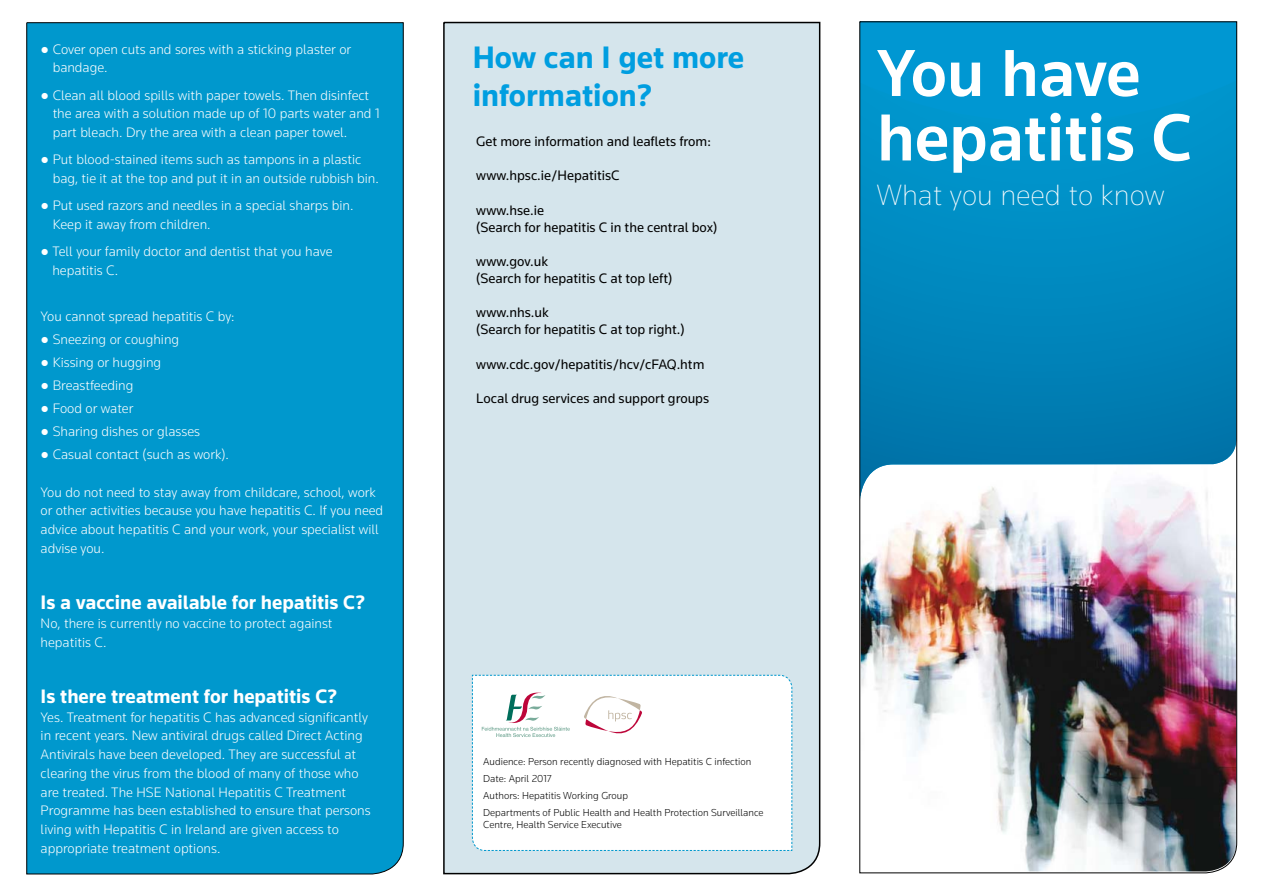
<style>
.page{position:relative;width:1263px;height:893px;background:#fff}
.page>*{position:absolute;margin:0;border:0;box-sizing:border-box;transform-origin:0 0}
.t1{font:500 69px/64.5px "Knowledge";color:#fff}
.t2{font:700 32.25px/38.7px "Knowledge";color:#009ee0}
.t3{font:200 30.45px "Knowledge";color:#fff}
.t4{font:700 20.25px "Knowledge";color:#fff}
.t5{font:300 14.25px/18.8px "Knowledge";color:#fff}
.t6{font:14.25px/17.1px "Knowledge";color:#000}
.t7{font:300 10.5px/16.8px "Knowledge";color:#000}
.s1{font-family:"Arial";font-weight:400}
</style>
<div class="page">
<div style="left:443px;top:21px;width:378px;height:854px;background:#d5e5ec"></div>
<div style="left:26px;top:22px;width:378px;height:853px;background:#0098cd"></div>
<svg style="left:472px;top:674px;width:320px;height:177px"></svg>
<img style="left:859px;top:21px;width:378px;height:853px">
<p class="t5" style="left:53px;top:39px;width:300px;text-indent:-12px"><span class="s1">●</span> Cover open cuts and sores with a sticking plaster or bandage.</p>
<p class="t5" style="left:53px;top:85px;width:328px;text-indent:-12px"><span class="s1">●</span> Clean all blood spills with paper towels. Then disinfect the area with a solution made up of 10 parts water and 1 part bleach. Dry the area with a clean paper towel.</p>
<p class="t5" style="left:53px;top:150px;width:328px;text-indent:-12px"><span class="s1">●</span> Put blood-stained items such as tampons in a plastic bag, tie it at the top and put it in an outside rubbish bin.</p>
<p class="t5" style="left:53px;top:196px;width:302px;text-indent:-12px"><span class="s1">●</span> Put used razors and needles in a special sharps bin.<br>Keep it away from children.</p>
<p class="t5" style="left:52px;top:242px;width:282px;text-indent:-12px"><span class="s1">●</span> Tell your family doctor and dentist that you have hepatitis C.</p>
<p class="t5" style="left:41px;top:307px;width:195px">You cannot spread hepatitis C by:</p>
<p class="t5" style="left:41px;top:330px;width:140px"><span class="s1">●</span> Sneezing or coughing</p>
<p class="t5" style="left:41px;top:353px;width:122px"><span class="s1">●</span> Kissing or hugging</p>
<p class="t5" style="left:41px;top:376px;width:94px"><span class="s1">●</span> Breastfeeding</p>
<p class="t5" style="left:41px;top:399px;width:94px"><span class="s1">●</span> Food or water</p>
<p class="t5" style="left:41px;top:422px;width:161px"><span class="s1">●</span> Sharing dishes or glasses</p>
<p class="t5" style="left:41px;top:445px;width:190px"><span class="s1">●</span> Casual contact (such as work).</p>
<p class="t5" style="left:41px;top:482px;width:344px">You do not need to stay away from childcare, school, work or other activities because you have hepatitis C. If you need advice about hepatitis C and your work, your specialist will advise you.</p>
<h3 class="t4" style="left:41px;top:590px;width:326px">Is a vaccine available for hepatitis C?</h3>
<p class="t5" style="left:41px;top:613px;width:293px">No, there is currently no vaccine to protect against hepatitis C.</p>
<h3 class="t4" style="left:41px;top:684px;width:298px">Is there treatment for hepatitis C?</h3>
<p class="t5" style="left:41px;top:707px;width:332px">Yes. Treatment for hepatitis C has advanced significantly in recent years. New antiviral drugs called Direct Acting Antivirals have been developed. They are successful at clearing the virus from the blood of many of those who are treated. The HSE National Hepatitis C Treatment Programme has been established to ensure that persons living with Hepatitis C in Ireland are given access to appropriate treatment options.</p>
<h2 class="t2" style="left:473px;top:37px;width:273px">How can I get more information?</h2>
<p class="t6" style="left:476px;top:133px;width:236px">Get more information and leaflets from:</p>
<p class="t6" style="left:476px;top:167px;width:145px">www.hpsc.ie/HepatitisC</p>
<p class="t6" style="left:476px;top:201px;width:243px">www.hse.ie<br>(Search for hepatitis C in the central box)</p>
<p class="t6" style="left:476px;top:252px;width:198px">www.gov.uk<br>(Search for hepatitis C at top left)</p>
<p class="t6" style="left:476px;top:304px;width:210px">www.nhs.uk<br>(Search for hepatitis C at top right.)</p>
<p class="t6" style="left:476px;top:355px;width:230px">www.cdc.gov/hepatitis/hcv/cFAQ.htm</p>
<p class="t6" style="left:476px;top:389px;width:234px">Local drug services and support groups</p>
<p class="t7" style="left:483px;top:753px;width:282px">Audience: Person recently diagnosed with Hepatitis C infection Date: April 2017<br>Authors: Hepatitis Working Group<br>Departments of Public Health and Health Protection Surveillance</p>
<p class="t7" style="left:483px;top:816px;width:140px">Centre, Health Service Executive</p>
<h1 class="t1" style="left:877px;top:40px;width:316px">You have hepatitis C</h1>
<h3 class="t3" style="left:877px;top:177px;width:289px">What you need to know</h3>
</div>
